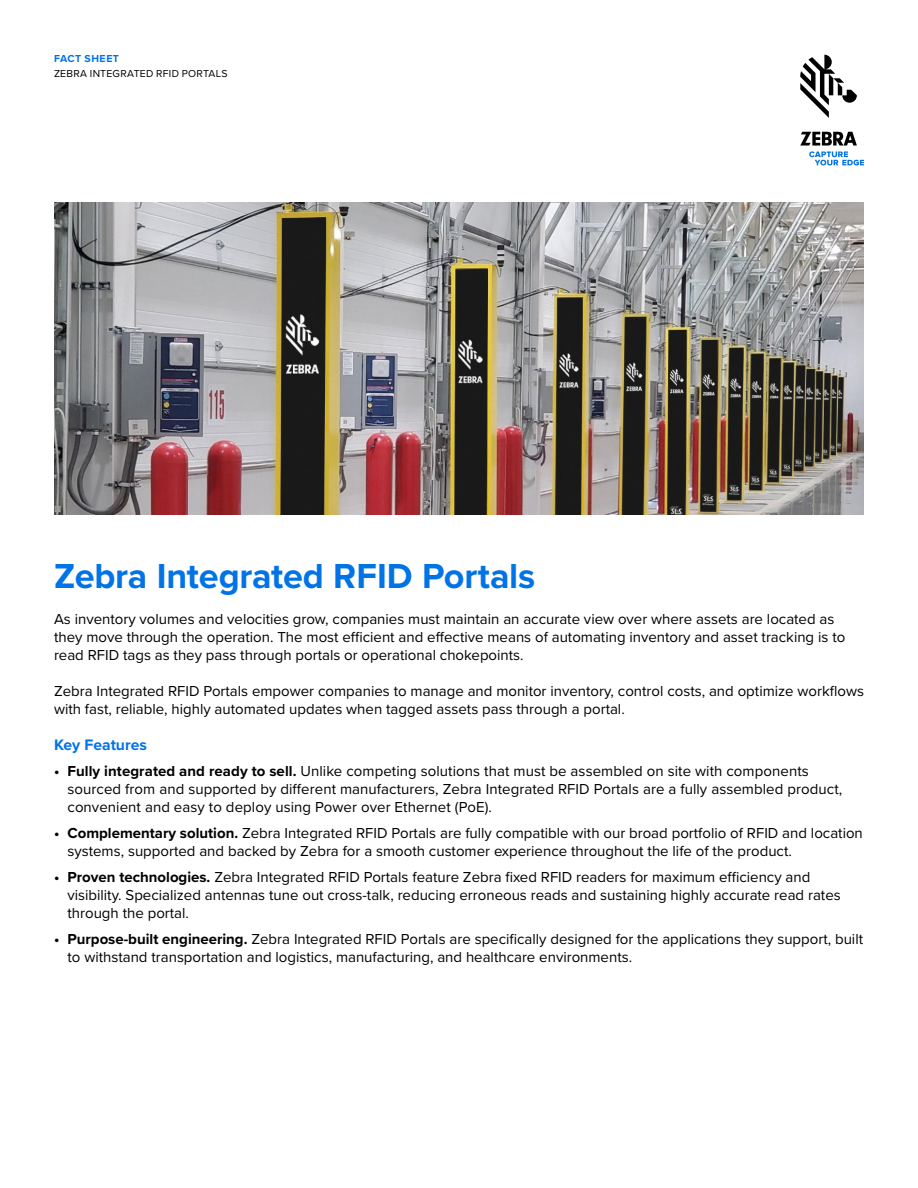
<style>
.page{position:relative;width:918px;height:1188px;background:#fff}
.page>*{position:absolute;margin:0;border:0;box-sizing:border-box;transform-origin:0 0}
.t1{font:700 36px "Proxima Nova";letter-spacing:-.005em;color:#0073e6}
.t2{font:700 15.75px "Proxima Nova";color:#0073e6}
.t3{font:15px/18px "Proxima Nova";color:#000}
.t4{font:10.5px "Proxima Nova";letter-spacing:.025em;color:#000}
.t5{font:700 10.5px "Proxima Nova";letter-spacing:.05em;color:#0073e6}
.s1{font-weight:700}
</style>
<div class="page">
<img style="left:54px;top:202px;width:810px;height:312px">
<svg style="left:800px;top:55px;width:57px;height:63px"></svg>
<svg style="left:800px;top:132px;width:64px;height:33px"></svg>
<p class="t5" style="left:54px;top:51px;width:67px">FACT SHEET</p>
<p class="t4" style="left:54px;top:65px;width:175px">ZEBRA INTEGRATED RFID PORTALS</p>
<h1 class="t1" style="left:54px;top:549px;width:483px">Zebra Integrated RFID Portals</h1>
<p class="t3" style="left:54px;top:609px;width:793px">As inventory volumes and velocities grow, companies must maintain an accurate view over where assets are located as they move through the operation. The most efficient and effective means of automating inventory and asset tracking is to read RFID tags as they pass through portals or operational chokepoints.</p>
<p class="t3" style="left:54px;top:681px;width:812px">Zebra Integrated RFID Portals empower companies to manage and monitor inventory, control costs, and optimize workflows with fast, reliable, highly automated updates when tagged assets pass through a portal.</p>
<p class="t2" style="left:54px;top:733px;width:95px">Key Features</p>
<p class="t3" style="left:68px;top:761px;width:776px;text-indent:-14px"><span class="s1">• Fully integrated and ready to sell.</span> Unlike competing solutions that must be assembled on site with components sourced from and supported by different manufacturers, Zebra Integrated RFID Portals are a fully assembled product, convenient and easy to deploy using Power over Ethernet (PoE).</p>
<p class="t3" style="left:68px;top:823px;width:797px;text-indent:-14px"><span class="s1">• Complementary solution.</span> Zebra Integrated RFID Portals are fully compatible with our broad portfolio of RFID and location systems, supported and backed by Zebra for a smooth customer experience throughout the life of the product.</p>
<p class="t3" style="left:68px;top:867px;width:775px;text-indent:-14px"><span class="s1">• Proven technologies.</span> Zebra Integrated RFID Portals feature Zebra fixed RFID readers for maximum efficiency and visibility. Specialized antennas tune out cross-talk, reducing erroneous reads and sustaining highly accurate read rates through the portal.</p>
<p class="t3" style="left:68px;top:930px;width:797px;text-indent:-14px"><span class="s1">• Purpose-built engineering.</span> Zebra Integrated RFID Portals are specifically designed for the applications they support, built to withstand transportation and logistics, manufacturing, and healthcare environments.</p>
</div>
